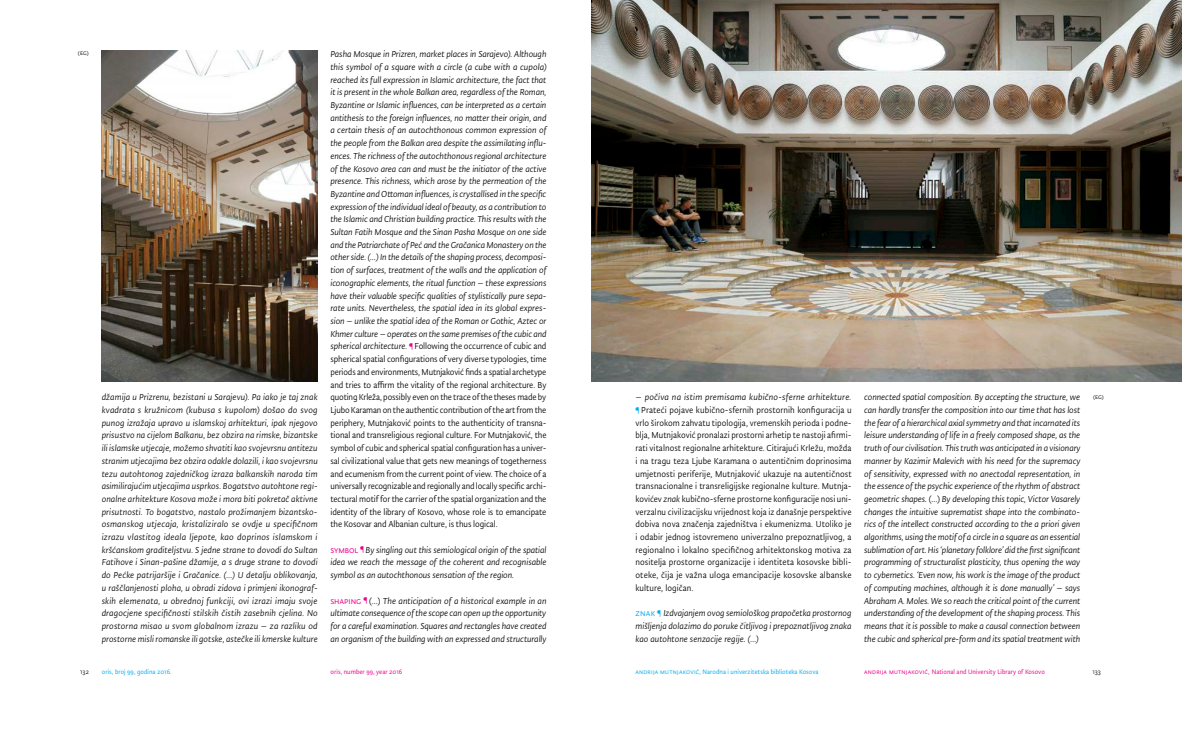
<style>
.page{position:relative;width:1182px;height:737px;background:#fff}
.page>*{position:absolute;margin:0;border:0;box-sizing:border-box;transform-origin:0 0}
.Body_EN{font:italic 9.8px/12.7px "Tempera";letter-spacing:-.01em;color:#000;text-align:justify}
.Body_HR{font:italic 9.8px/12.7px "Tempera";color:#000;text-align:justify}
.Body_HR-2{font:9.8px/12.7px "Tempera";letter-spacing:.01em;color:#000;text-align:justify}
.t1{font:7.3px "Tempera Bk A";letter-spacing:.005em;color:#00aeef}
.t2{font:7.3px "Tempera Bk A";letter-spacing:.005em;color:#ec008b}
.Potpis_L{font:7.3px "Tempera";letter-spacing:.005em;color:#000}
.s1{font-family:"Tempera Bk A";font-style:normal;color:#ec008b}
.s2{font-style:normal}
.s3{font-style:italic}
.s4{font-family:"Tempera Bk A";color:#00aeef}
.s5{font-family:"Tempera Bk A";font-style:normal;color:#00aeef}
</style>
<div class="page">
<img style="left:591px;top:0;width:590px;height:381px">
<img style="left:102px;top:51px;width:216px;height:330px">
<p class="Potpis_L" style="left:78px;top:49px;width:12px">(eg)</p>
<p class="Body_HR" style="left:102px;top:391px;width:218px">džamija u Prizrenu, bezistani u Sarajevu). Pa iako je taj znak kvadrata s kružnicom (kubusa s kupolom) došao do svog punog izražaja upravo u islamskoj arhitekturi, ipak njegovo prisustvo na cijelom Balkanu, bez obzira na rimske, bizantske ili islamske utjecaje, možemo shvatiti kao svojevrsnu antitezu stranim utjecajima bez obzira odakle dolazili, i kao svojevrsnu tezu autohtonog zajedničkog izraza balkanskih naroda tim asimilirajućim utjecajima usprkos. Bogatstvo autohtone regi&shy;onalne arhitekture Kosova može i mora biti pokretač aktivne prisutnosti. To bogatstvo, nastalo prožimanjem bizantsko&shy;osmanskog utjecaja, kristaliziralo se ovdje u specifičnom izrazu vlastitog ideala ljepote, kao doprinos islamskom i kršćanskom graditeljstvu. S jedne strane to dovodi do Sultan Fatihove i Sinan-pašine džamije, a s druge strane to dovodi do Pećke patrijaršije i Gračanice. (…) U detalju oblikovanja, u raščlanjenosti ploha, u obradi zidova i primjeni ikonograf&shy;skih elemenata, u obrednoj funkciji, ovi izrazi imaju svoje dragocjene specifičnosti stilskih čistih zasebnih cjelina. No prostorna misao u svom globalnom izrazu – za razliku od prostorne misli romanske ili gotske, astečke ili kmerske kulture</p>
<p class="Body_EN" style="left:330px;top:48px;width:218px">Pasha Mosque in Prizren, market places in Sarajevo). Although this symbol of a square with a circle (a cube with a cupola) reached its full expression in Islamic architecture, the fact that it is present in the whole Balkan area, regardless of the Roman, Byzantine or Islamic influences, can be interpreted as a certain antithesis to the foreign influences, no matter their origin, and a certain thesis of an autochthonous common expression of the people from the Balkan area despite the assimilating influ&shy;ences. The richness of the autochthonous regional architecture of the Kosovo area can and must be the initiator of the active presence. This richness, which arose by the permeation of the Byzantine and Ottoman influences, is crystallised in the specific expression of the individual ideal of beauty, as a contribution to the Islamic and Christian building practice. This results with the Sultan Fatih Mosque and the Sinan Pasha Mosque on one side and the Patriarchate of Peć and the Gračanica Monastery on the other side. (…) In the details of the shaping process, decomposi&shy;tion of surfaces, treatment of the walls and the application of iconographic elements, the ritual function – these expressions have their valuable specific qualities of stylistically pure sepa&shy;rate units. Nevertheless, the spatial idea in its global expres&shy;sion – unlike the spatial idea of the Roman or Gothic, Aztec or Khmer culture – operates on the same premises of the cubic and spherical architecture. <span class="s1">¶</span> <span class="s2">Following the occurrence of cubic and spherical spatial configurations of very diverse typologies, time periods and environments, Mutnjaković finds a spatial archetype and tries to affirm the vitality of the regional architecture. By quoting Krleža, possibly even on the trace of the theses made by Ljubo Karaman on the authentic contribution of the art from the periphery, Mutnjaković points to the authenticity of transna&shy;tional and transreligious regional culture. For Mutnjaković, the symbol of cubic and spherical spatial configuration has a univer&shy;sal civilizational value that gets new meanings of togetherness and ecumenism from the current point of view. The choice of a universally recognizable and regionally and locally specific archi&shy;tectural motif for the carrier of the spatial organization and the identity of the library of Kosovo, whose role is to emancipate the Kosovar and Albanian culture, is thus logical.</span></p>
<p class="Body_EN" style="left:330px;top:543px;width:218px"><span class="s1">symbol ¶</span> By singling out this semiological origin of the spatial idea we reach the message of the coherent and recognisable symbol as an autochthonous sensation of the region.</p>
<p class="Body_EN" style="left:330px;top:594px;width:218px"><span class="s1">shaping ¶</span> <span class="s2">(…)</span> The anticipation of a historical example in an ultimate consequence of the scope can open up the opportunity for a careful examination. Squares and rectangles have created an organism of the building with an expressed and structurally</p>
<p class="Body_HR-2" style="left:635px;top:391px;width:218px"><span class="s3">– počiva na istim premisama kubično-sferne arhitekture. </span><span class="s4">¶</span> Prateći pojave kubično-sfernih prostornih konfiguracija u vrlo širokom zahvatu tipologija, vremenskih perioda i podne&shy;blja, Mutnjaković pronalazi prostorni arhetip te nastoji afirmi&shy;rati vitalnost regionalne arhitekture. Citirajući Krležu, možda i na tragu teza Ljube Karamana o autentičnim doprinosima umjetnosti periferije, Mutnjaković ukazuje na autentičnost transnacionalne i transreligijske regionalne kulture. Mutnja&shy;kovićev <span class="s3">znak</span> kubično-sferne prostorne konfiguracije nosi uni&shy;verzalnu civilizacijsku vrijednost koja iz današnje perspektive dobiva nova značenja zajedništva i ekumenizma. Utoliko je i odabir jednog istovremeno univerzalno prepoznatljivog, a regionalno i lokalno specifičnog arhitektonskog motiva za nositelja prostorne organizacije i identiteta kosovske bibli&shy;oteke, čija je važna uloga emancipacije kosovske albanske kulture, logičan.</p>
<p class="Body_HR" style="left:635px;top:607px;width:217px"><span class="s5">znak ¶</span> Izdvajanjem ovog semiološkog prapočetka prostornog mišljenja dolazimo do poruke čitljivog i prepoznatljivog znaka kao autohtone senzacije regije. (…)</p>
<p class="Body_EN" style="left:864px;top:391px;width:218px">connected spatial composition. By accepting the structure, we can hardly transfer the composition into our time that has lost the fear of a hierarchical axial symmetry and that incarnated its leisure understanding of life in a freely composed shape, as the truth of our civilisation. This truth was anticipated in a visionary manner by Kazimir Malevich with his need for the supremacy of sensitivity, expressed with no anectodal representation, in the essence of the psychic experience of the rhythm of abstract geometric shapes. <span class="s2">(…)</span> By developing this topic, Victor Vasarely changes the intuitive suprematist shape into the combinato&shy;rics of the intellect constructed according to the a priori given algorithms, using the motif of a circle in a square as an essential sublimation of art. His ‘planetary folklore’ did the first significant programming of structuralist plasticity, thus opening the way to cybernetics. ‘Even now, his work is the image of the product of computing machines, although it is done manually’ – says Abraham A. Moles. We so reach the critical point of the current understanding of the development of the shaping process. This means that it is possible to make a causal connection between the cubic and spherical pre-form and its spatial treatment with</p>
<p class="Potpis_L" style="left:1092px;top:393px;width:12px">(eg)</p>
<p class="Potpis_L" style="left:80px;top:667px;width:10px">132</p>
<p class="t1" style="left:102px;top:667px;width:71px">oris, broj 99, godina 2016.</p>
<p class="t2" style="left:330px;top:667px;width:73px">oris, number 99, year 2016</p>
<p class="t1" style="left:635px;top:667px;width:185px">ANDRIJA MUTNJAKOVIĆ, Narodna i univerzitetska biblioteka Kosova</p>
<p class="t2" style="left:864px;top:667px;width:182px">ANDRIJA MUTNJAKOVIĆ, National and University Library of Kosovo</p>
<p class="Potpis_L" style="left:1092px;top:667px;width:10px">133</p>
</div>
